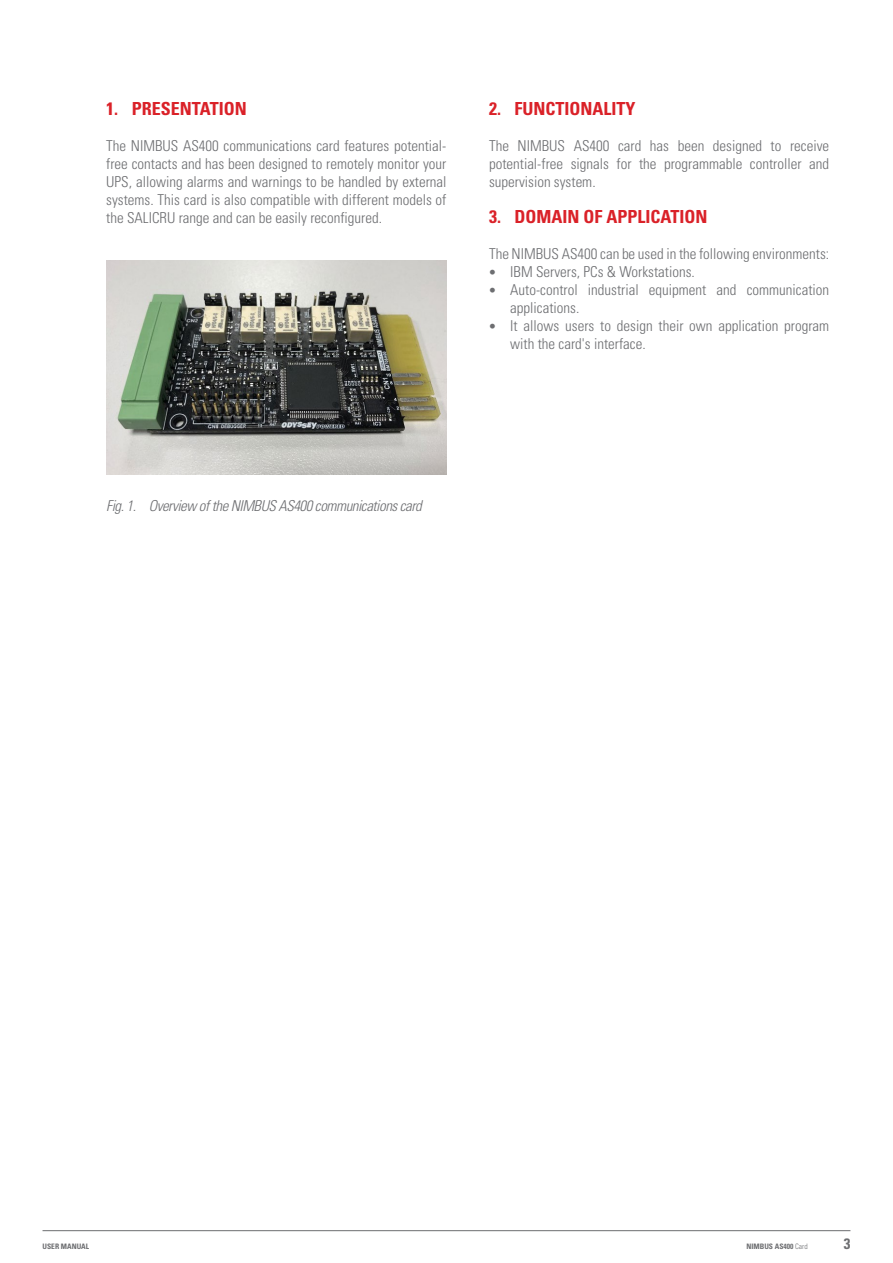
<style>
.page{position:relative;width:893px;height:1263px;background:#fff}
.page>*{position:absolute;margin:0;border:0;box-sizing:border-box;transform-origin:0 0}
.t1{font:700 condensed 18px "Univers LT Std";color:#da2128}
.TEXTO_GENERAL{font:300 condensed 15px/18px "Univers LT Std";color:#6d6e71;text-align:justify}
.t2{font:italic 300 condensed 15px "Univers LT Std";letter-spacing:-.03em;color:#6d6e71}
.t3{font:700 condensed 15px "Univers LT Std";color:#6d6e71}
.t4{font:700 condensed 7.5px "Univers LT Std";color:#6c6d70}
.s1{font-weight:100;font-stretch:ultra-condensed;font-size:13.5px}
.s2{font-weight:300}
</style>
<div class="page">
<hr style="left:43px;top:1230px;width:807px;height:1px;background:#6c6d70">
<img style="left:106px;top:260px;width:340px;height:215px">
<p class="t1" style="left:106px;top:97px;width:142px">1. PRESENTATION</p>
<p class="TEXTO_GENERAL" style="left:106px;top:136px;width:342px">The NIMBUS AS400 communications card features potential&shy;free contacts and has been designed to remotely monitor your UPS, allowing alarms and warnings to be handled by external systems. This card is also compatible with different models of the SALICRU range and can be easily reconfigured.</p>
<p class="t1" style="left:489px;top:97px;width:148px">2. FUNCTIONALITY</p>
<p class="TEXTO_GENERAL" style="left:489px;top:136px;width:342px">The NIMBUS AS400 card has been designed to receive potential-free signals for the programmable controller and supervision system.</p>
<p class="t1" style="left:489px;top:205px;width:220px">3. DOMAIN OF APPLICATION</p>
<p class="TEXTO_GENERAL" style="left:489px;top:244px;width:342px">The NIMBUS AS400 can be used in the following environments:</p>
<p class="TEXTO_GENERAL" style="left:489px;top:262px;width:207px"><span class="s1">•</span> IBM Servers, PCs &amp; Workstations.</p>
<p class="TEXTO_GENERAL" style="left:510px;top:280px;width:320px;text-indent:-21px"><span class="s1">•</span> Auto-control industrial equipment and communication applications.</p>
<p class="TEXTO_GENERAL" style="left:510px;top:316px;width:320px;text-indent:-21px"><span class="s1">•</span> It allows users to design their own application program with the card's interface.</p>
<p class="t2" style="left:106px;top:496px;width:317px">Fig. 1. Overview of the NIMBUS AS400 communications card</p>
<p class="t4" style="left:43px;top:1241px;width:48px">USER MANUAL</p>
<p class="t4" style="left:746px;top:1241px;width:63px">NIMBUS AS400 <span class="s2">Card</span></p>
<p class="t3" style="left:844px;top:1234px;width:8px">3</p>
</div>
